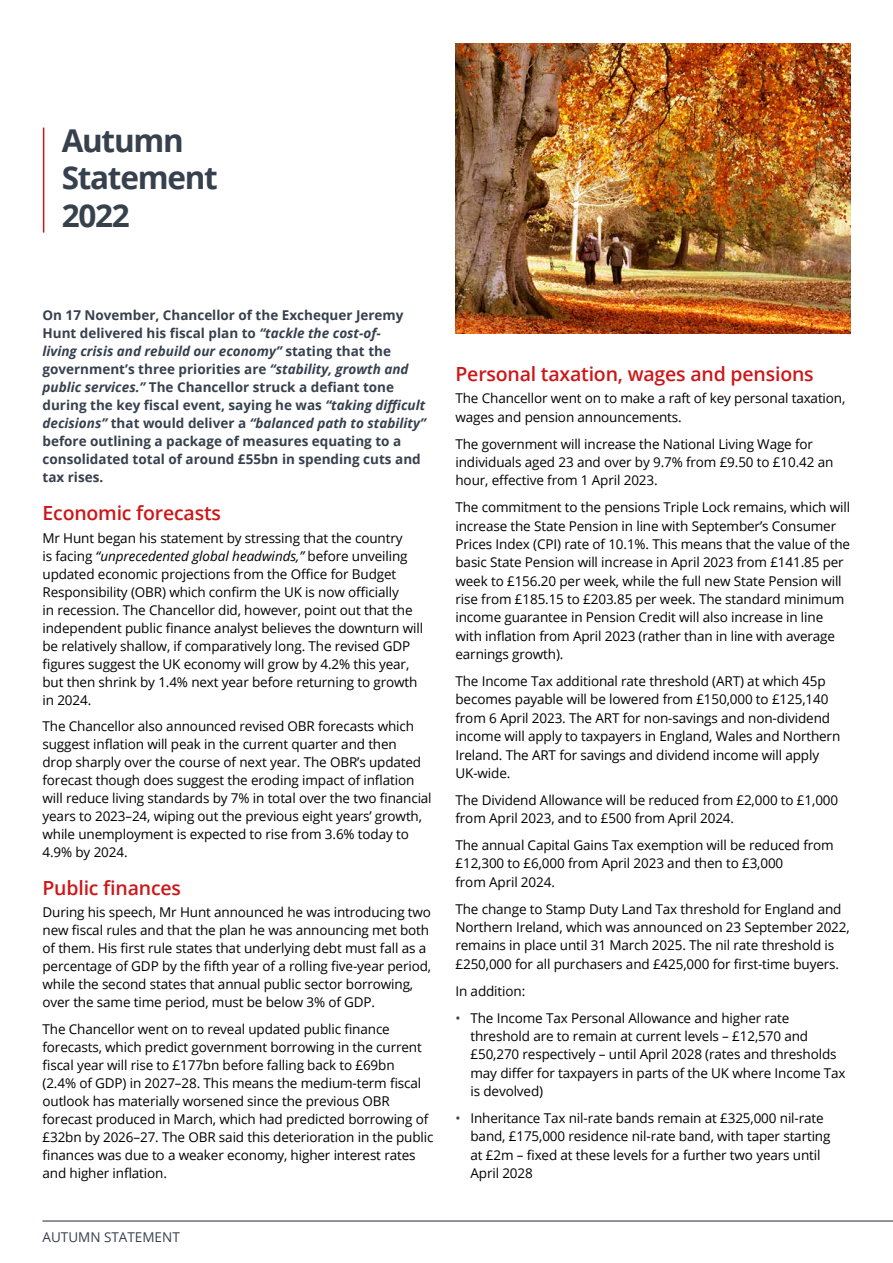
<style>
.page{position:relative;width:893px;height:1263px;background:#fff}
.page>*{position:absolute;margin:0;border:0;box-sizing:border-box;transform-origin:0 0}
.t1{font:700 31.5px/37.8px "Open Sans";letter-spacing:-.04em;color:#37414e}
.t2{font:600 19.5px "Open Sans";letter-spacing:-.01em;color:#cd1719}
.t3{font:13.5px/18px "Open Sans";letter-spacing:-.01em;color:#000}
.t4{font:700 13.5px/18px "Open Sans";color:#37414e}
.t5{font:13.5px "Open Sans";color:#37414e}
.s1{font-style:italic}
.s2{color:#37414e}
</style>
<div class="page">
<hr style="left:43px;top:1220px;width:850px;height:1px;background:#37414e">
<hr style="left:43px;top:128px;width:1px;height:105px;background:#cd1719">
<img style="left:455px;top:43px;width:395px;height:290px">
<h1 class="t1" style="left:62px;top:121px;width:158px">Autumn<br>Statement<br>2022</h1>
<p class="t4" style="left:43px;top:306px;width:385px">On 17 November, Chancellor of the Exchequer Jeremy Hunt delivered his fiscal plan to <span class="s1">“tackle the cost-of-<br>living crisis and rebuild our economy”</span> stating that the government’s three priorities are <span class="s1">“stability, growth and public services.”</span> The Chancellor struck a defiant tone during the key fiscal event, saying he was <span class="s1">“taking difficult decisions”</span> that would deliver a <span class="s1">“balanced path to stability” </span>before outlining a package of measures equating to a consolidated total of around £55bn in spending cuts and tax rises.</p>
<h2 class="t2" style="left:43px;top:500px;width:180px">Economic forecasts</h2>
<p class="t3" style="left:43px;top:528px;width:382px">Mr Hunt began his statement by stressing that the country<br>is facing <span class="s1">“unprecedented global headwinds,”</span> before unveiling updated economic projections from the Office for Budget Responsibility (OBR) which confirm the UK is now officially<br>in recession. The Chancellor did, however, point out that the independent public finance analyst believes the downturn will be relatively shallow, if comparatively long. The revised GDP figures suggest the UK economy will grow by 4.2% this year, but then shrink by 1.4% next year before returning to growth in 2024.</p>
<p class="t3" style="left:43px;top:717px;width:391px">The Chancellor also announced revised OBR forecasts which suggest inflation will peak in the current quarter and then<br>drop sharply over the course of next year. The OBR’s updated forecast though does suggest the eroding impact of inflation will reduce living standards by 7% in total over the two financial years to 2023–24, wiping out the previous eight years’ growth, while unemployment is expected to rise from 3.6% today to 4.9% by 2024.</p>
<h2 class="t2" style="left:43px;top:875px;width:140px">Public finances</h2>
<p class="t3" style="left:43px;top:903px;width:390px">During his speech, Mr Hunt announced he was introducing two new fiscal rules and that the plan he was announcing met both of them. His first rule states that underlying debt must fall as a percentage of GDP by the fifth year of a rolling five-year period, while the second states that annual public sector borrowing, over the same time period, must be below 3% of GDP.</p>
<p class="t3" style="left:43px;top:1020px;width:393px">The Chancellor went on to reveal updated public finance forecasts, which predict government borrowing in the current fiscal year will rise to £177bn before falling back to £69bn<br>(2.4% of GDP) in 2027–28. This means the medium-term fiscal outlook has materially worsened since the previous OBR forecast produced in March, which had predicted borrowing of £32bn by 2026–27. The OBR said this deterioration in the public finances was due to a weaker economy, higher interest rates and higher inflation.</p>
<p class="t5" style="left:43px;top:1227px;width:139px">AUTUMN STATEMENT</p>
<h2 class="t2" style="left:455px;top:360px;width:360px">Personal taxation, wages and pensions</h2>
<p class="t3" style="left:455px;top:389px;width:391px">The Chancellor went on to make a raft of key personal taxation, wages and pension announcements.</p>
<p class="t3" style="left:455px;top:434px;width:379px">The government will increase the National Living Wage for individuals aged 23 and over by 9.7% from £9.50 to £10.42 an hour, effective from 1 April 2023.</p>
<p class="t3" style="left:455px;top:498px;width:396px">The commitment to the pensions Triple Lock remains, which will increase the State Pension in line with September’s Consumer Prices Index (CPI) rate of 10.1%. This means that the value of the basic State Pension will increase in April 2023 from £141.85 per week to £156.20 per week, while the full new State Pension will rise from £185.15 to £203.85 per week. The standard minimum income guarantee in Pension Credit will also increase in line with inflation from April 2023 (rather than in line with average earnings growth).</p>
<p class="t3" style="left:455px;top:672px;width:386px">The Income Tax additional rate threshold (ART) at which 45p becomes payable will be lowered from £150,000 to £125,140 from 6 April 2023. The ART for non-savings and non-dividend income will apply to taxpayers in England, Wales and Northern Ireland. The ART for savings and dividend income will apply UK-wide.</p>
<p class="t3" style="left:455px;top:790px;width:384px">The Dividend Allowance will be reduced from £2,000 to £1,000 from April 2023, and to £500 from April 2024.</p>
<p class="t3" style="left:455px;top:836px;width:380px">The annual Capital Gains Tax exemption will be reduced from £12,300 to £6,000 from April 2023 and then to £3,000<br>from April 2024.</p>
<p class="t3" style="left:455px;top:899px;width:396px">The change to Stamp Duty Land Tax threshold for England and Northern Ireland, which was announced on 23 September 2022, remains in place until 31 March 2025. The nil rate threshold is £250,000 for all purchasers and £425,000 for first-time buyers.</p>
<p class="t3" style="left:455px;top:981px;width:71px">In addition:</p>
<p class="t3" style="left:470px;top:1008px;width:377px;text-indent:-15px"><span class="s2">•</span> The Income Tax Personal Allowance and higher rate threshold are to remain at current levels – £12,570 and £50,270 respectively – until April 2028 (rates and thresholds may differ for taxpayers in parts of the UK where Income Tax is devolved)</p>
<p class="t3" style="left:470px;top:1108px;width:361px;text-indent:-15px"><span class="s2">•</span> Inheritance Tax nil-rate bands remain at £325,000 nil-rate band, £175,000 residence nil-rate band, with taper starting at £2m – fixed at these levels for a further two years until April 2028</p>
</div>
